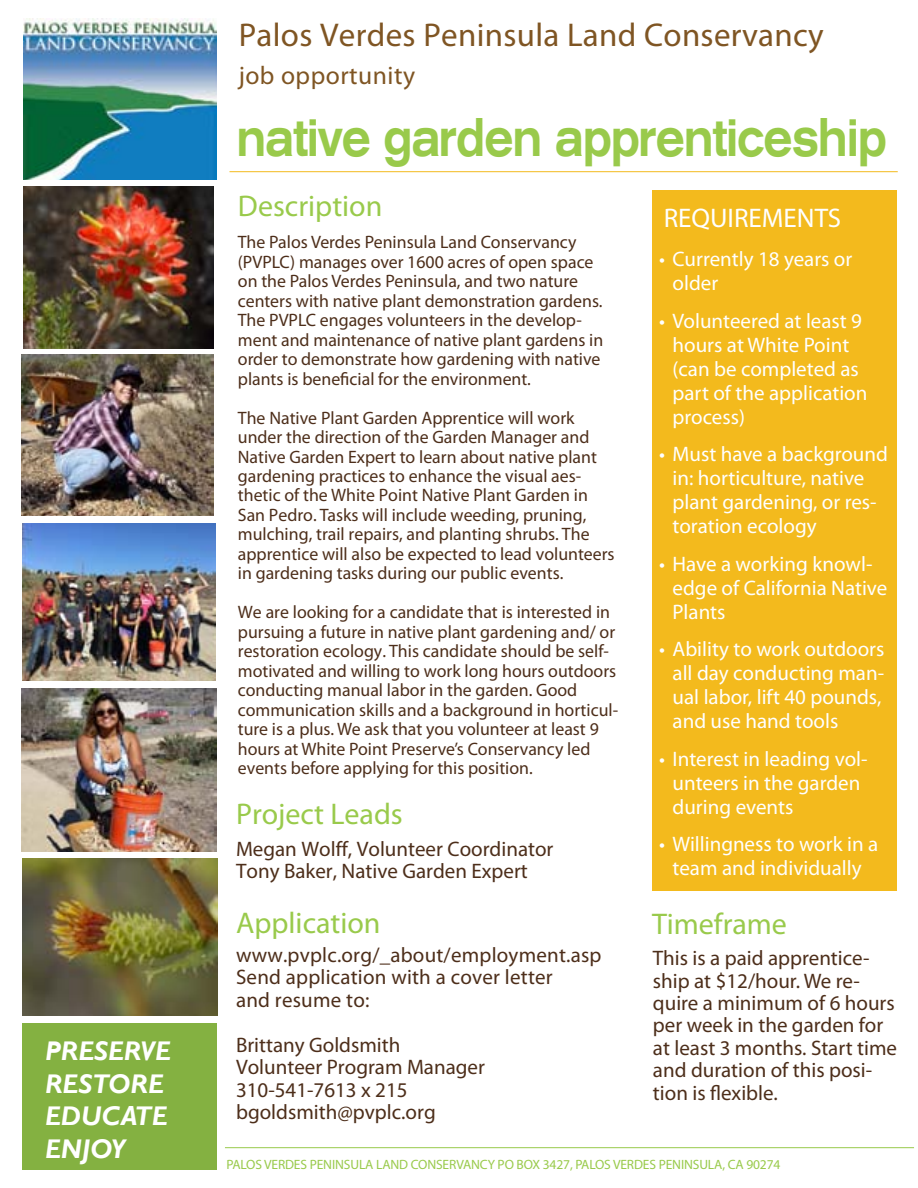
<style>
.page{position:relative;width:918px;height:1188px;background:#fff}
.page>*{position:absolute;margin:0;border:0;box-sizing:border-box;transform-origin:0 0}
.t1{font:500 expanded 53.85px "Akzidenz Grotesk BQ";letter-spacing:-.03em;color:#99ca4b;scale:.72 1}
.t2{font:33px "Myriad Pro";letter-spacing:.01em;color:#7f5523}
.t3{font:30px "Myriad Pro";color:#99ca4b}
.t4{font:italic 700 27px/32.4px "Gill Sans";color:#fff}
.t5{font:27px "Myriad Pro";color:#fff}
.t6{font:25.65px "Myriad Pro";letter-spacing:.02em;color:#7f5523}
.t7{font:21px/24px "Myriad Pro";color:#fff}
.t8{font:21px/22.5px "Myriad Pro";color:#4d2e1a}
.t9{font:18px/19.5px "Myriad Pro";color:#4d2e1a}
.t10{font:13.5px "Myriad Pro";letter-spacing:-.01em;color:#99ca4b}
</style>
<div class="page">
<hr style="left:230px;top:171px;width:668px;height:1px;background:#f3ba1d">
<img style="left:24px;top:18px;width:192px;height:162px">
<img style="left:24px;top:187px;width:190px;height:161px">
<img style="left:22px;top:354px;width:192px;height:162px">
<img style="left:22px;top:523px;width:194px;height:158px">
<img style="left:23px;top:858px;width:194px;height:158px">
<div style="left:23px;top:1024px;width:194px;height:146px;background:#84b141"></div>
<div style="left:652px;top:191px;width:244px;height:700px;background:#f3ba1d"></div>
<hr style="left:225px;top:1147px;width:689px;height:1px;background:#99ca4b">
<img style="left:22px;top:689px;width:194px;height:163px">
<h3 class="t4" style="left:45px;top:1036px;width:127px">PRESERVE<br>RESTORE<br>EDUCATE<br>ENJOY</h3>
<h2 class="t2" style="left:239px;top:15px;width:587px">Palos Verdes Peninsula Land Conservancy</h2>
<h3 class="t6" style="left:239px;top:59px;width:178px">job opportunity</h3>
<h1 class="t1" style="left:236px;top:106px;width:905px">native garden apprenticeship</h1>
<h3 class="t3" style="left:238px;top:187px;width:146px">Description</h3>
<p class="t9" style="left:238px;top:232px;width:367px">The Palos Verdes Peninsula Land Conservancy (PVPLC) manages over 1600 acres of open space on the Palos Verdes Peninsula, and two nature centers with native plant demonstration gardens.<br>The PVPLC engages volunteers in the develop&shy;ment and maintenance of native plant gardens in order to demonstrate how gardening with native plants is beneficial for the environment.</p>
<p class="t9" style="left:238px;top:407px;width:378px">The Native Plant Garden Apprentice will work under the direction of the Garden Manager and Native Garden Expert to learn about native plant gardening practices to enhance the visual aes&shy;thetic of the White Point Native Plant Garden in San Pedro. Tasks will include weeding, pruning, mulching, trail repairs, and planting shrubs. The apprentice will also be expected to lead volunteers in gardening tasks during our public events.</p>
<p class="t9" style="left:238px;top:602px;width:382px">We are looking for a candidate that is interested in pursuing a future in native plant gardening and/ or restoration ecology. This candidate should be self&shy;motivated and willing to work long hours outdoors conducting manual labor in the garden. Good communication skills and a background in horticul&shy;ture is a plus. We ask that you volunteer at least 9 hours at White Point Preserve’s Conservancy led events before applying for this position.</p>
<h3 class="t3" style="left:236px;top:796px;width:168px">Project Leads</h3>
<p class="t8" style="left:236px;top:837px;width:319px">Megan Wolff, Volunteer Coordinator<br>Tony Baker, Native Garden Expert</p>
<h3 class="t3" style="left:236px;top:904px;width:146px">Application</h3>
<p class="t8" style="left:236px;top:943px;width:367px">www.pvplc.org/_about/employment.asp<br>Send application with a cover letter<br>and resume to:</p>
<p class="t8" style="left:236px;top:1033px;width:250px">Brittany Goldsmith<br>Volunteer Program Manager<br>310-541-7613 x 215 bgoldsmith@pvplc.org</p>
<p class="t10" style="left:226px;top:1156px;width:556px">PALOS VERDES PENINSULA LAND CONSERVANCY PO BOX 3427, PALOS VERDES PENINSULA, CA 90274</p>
<h3 class="t5" style="left:664px;top:202px;width:179px">REQUIREMENTS</h3>
<p class="t7" style="left:673px;top:247px;width:181px;text-indent:-14px">• Currently 18 years or older</p>
<p class="t7" style="left:673px;top:309px;width:196px;text-indent:-14px">• Volunteered at least 9 hours at White Point (can be completed as part of the application process)</p>
<p class="t7" style="left:673px;top:442px;width:217px;text-indent:-14px">• Must have a background in: horticulture, native plant gardening, or res&shy;toration ecology</p>
<p class="t7" style="left:673px;top:552px;width:216px;text-indent:-14px">• Have a working knowl&shy;edge of California Native<br>Plants</p>
<p class="t7" style="left:673px;top:637px;width:213px;text-indent:-14px">• Ability to work outdoors all day conducting man&shy;ual labor, lift 40 pounds, and use hand tools</p>
<p class="t7" style="left:673px;top:747px;width:197px;text-indent:-14px">• Interest in leading vol&shy;unteers in the garden during events</p>
<p class="t7" style="left:659px;top:832px;width:221px;text-align:center">• Willingness to work in a team and individually</p>
<h3 class="t3" style="left:652px;top:906px;width:136px">Timeframe</h3>
<p class="t8" style="left:653px;top:946px;width:246px">This is a paid apprentice&shy;ship at $12/hour. We re&shy;quire a minimum of 6 hours per week in the garden for at least 3 months. Start time and duration of this posi&shy;tion is flexible.</p>
</div>
